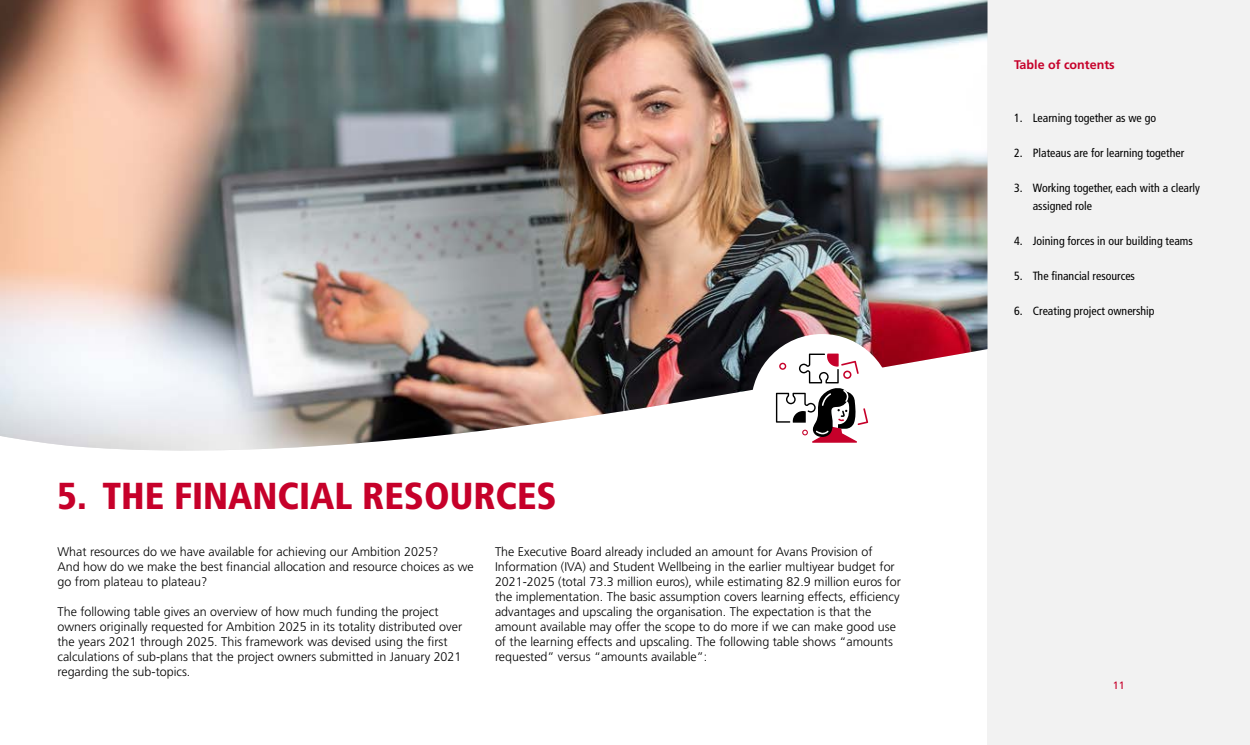
<style>
.page{position:relative;width:1250px;height:745px;background:#fff}
.page>*{position:absolute;margin:0;border:0;box-sizing:border-box;transform-origin:0 0}
.t1{font:900 condensed 37.5px "Frutiger LT Std";color:#c6002a}
.t2{font:300 12.5px/15px "Frutiger LT Std";color:#000}
.t3{font:700 12.5px "Frutiger LT Std";color:#c6002a}
.t4{font:condensed 11.88px/17.5px "Frutiger LT Std";color:#000}
.t5{font:10.62px "Frutiger LT Std";color:#c6002a}
</style>
<div class="page">
<div style="left:988px;top:0;width:262px;height:744px;background:#f2f2f2"></div>
<img style="left:0;top:0;width:987px;height:451px">
<div style="left:751px;top:334px;width:142px;height:141px;background:#fff;border-radius:50%"></div>
<svg style="left:776px;top:353px;width:92px;height:89px"></svg>
<h1 class="t1" style="left:58px;top:473px;width:501px">5. THE FINANCIAL RESOURCES</h1>
<p class="t2" style="left:58px;top:543px;width:418px">What resources do we have available for achieving our Ambition 2025?<br>And how do we make the best financial allocation and resource choices as we go from plateau to plateau?</p>
<p class="t2" style="left:58px;top:603px;width:406px">The following table gives an overview of how much funding the project owners originally requested for Ambition 2025 in its totality distributed over the years 2021 through 2025. This framework was devised using the first calculations of sub-plans that the project owners submitted in January 2021 regarding the sub-topics.</p>
<p class="t2" style="left:495px;top:543px;width:407px">The Executive Board already included an amount for Avans Provision of Information (IVA) and Student Wellbeing in the earlier multiyear budget for 2021-2025 (total 73.3 million euros), while estimating 82.9 million euros for the implementation. The basic assumption covers learning effects, efficiency advantages and upscaling the organisation. The expectation is that the amount available may offer the scope to do more if we can make good use of the learning effects and upscaling. The following table shows “amounts requested” versus “amounts available”:</p>
<p class="t3" style="left:1014px;top:58px;width:102px">Table of contents</p>
<p class="t4" style="left:1014px;top:109px;width:144px">1. Learning together as we go</p>
<p class="t4" style="left:1014px;top:144px;width:172px">2. Plateaus are for learning together</p>
<p class="t4" style="left:1033px;top:179px;width:169px;text-indent:-19px">3. Working together, each with a clearly assigned role</p>
<p class="t4" style="left:1014px;top:232px;width:180px">4. Joining forces in our building teams</p>
<p class="t4" style="left:1014px;top:267px;width:122px">5. The financial resources</p>
<p class="t4" style="left:1014px;top:302px;width:142px">6. Creating project ownership</p>
<p class="t5" style="left:1113px;top:679px;width:13px">11</p>
</div>
